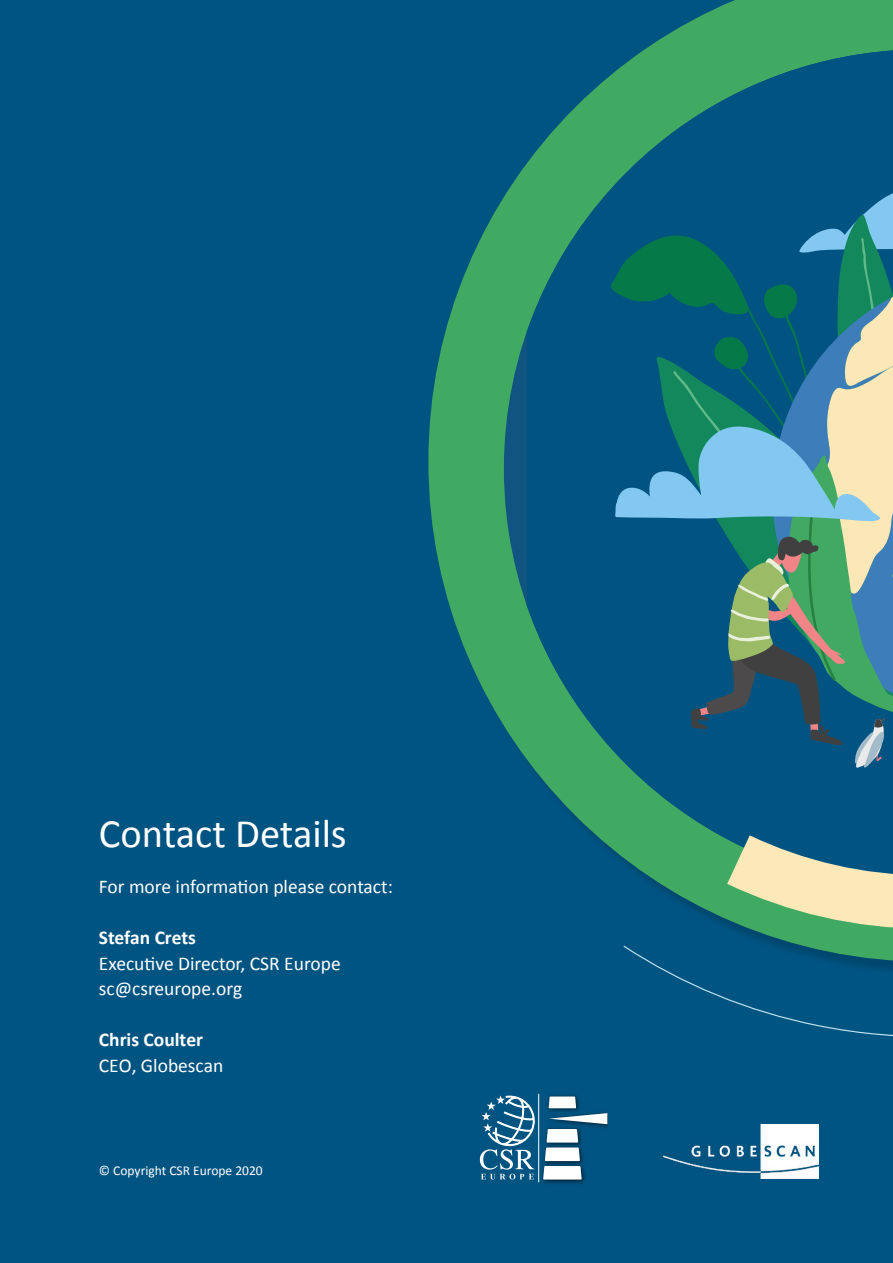
<style>
.page{position:relative;width:893px;height:1263px;background:#005482}
.page>*{position:absolute;margin:0;border:0;box-sizing:border-box;transform-origin:0 0}
.t1{font:40.5px "Calibri";color:#fff}
.t2{font:19.5px/25.5px "Calibri";color:#fff}
.t3{font:13.5px "Calibri";color:#fff}
.s1{font-weight:700}
</style>
<div class="page">
<img style="left:663px;top:1125px;width:156px;height:53px">
<svg style="left:480px;top:1095px;width:55px;height:84px"></svg>
<img style="left:538px;top:1093px;width:70px;height:91px">
<svg style="left:543px;top:1096px;width:64px;height:83px"></svg>
<svg style="left:428px;top:0;width:465px;height:892px"></svg>
<svg style="left:504px;top:49px;width:389px;height:839px"></svg>
<svg style="left:527px;top:50px;width:366px;height:837px"></svg>
<svg style="left:610px;top:184px;width:283px;height:584px"></svg>
<svg style="left:667px;top:224px;width:226px;height:720px"></svg>
<svg style="left:623px;top:944px;width:270px;height:92px"></svg>
<p class="t1" style="left:99px;top:808px;width:249px">Contact Details</p>
<p class="t2" style="left:99px;top:874px;width:296px">For more information please contact:</p>
<p class="t2" style="left:99px;top:925px;width:243px"><span class="s1">Stefan Crets<br></span>Executive Director, CSR Europe sc@csreurope .org</p>
<p class="t2" style="left:99px;top:1027px;width:126px"><span class="s1">Chris Coulter<br></span>CEO, Globescan</p>
<p class="t3" style="left:99px;top:1162px;width:165px">© Copyright CSR Europe 2020</p>
</div>
